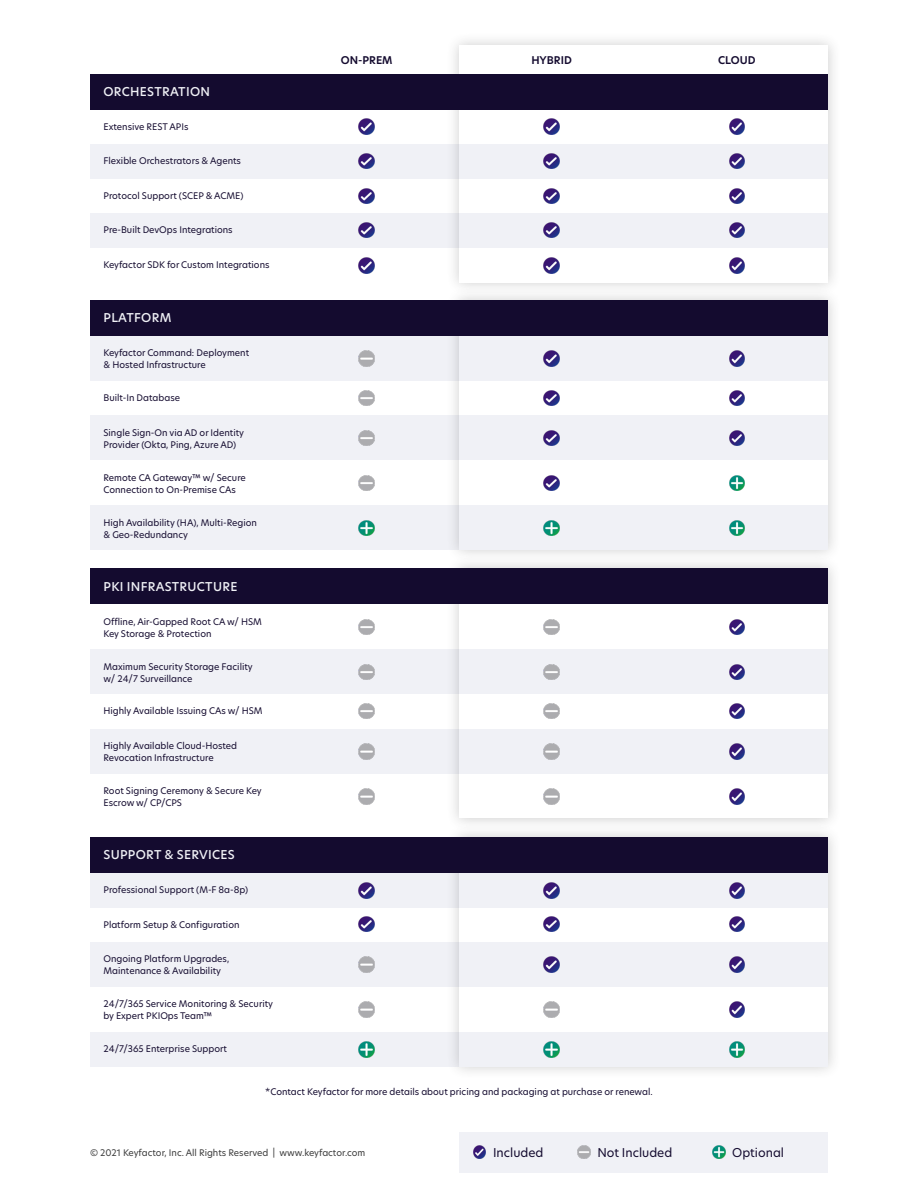
<style>
.page{position:relative;width:918px;height:1188px;background:#fff}
.page>*{position:absolute;margin:0;border:0;box-sizing:border-box;transform-origin:0 0}
.Body_5{font:500 12px "Hero New";letter-spacing:.025em;color:#f0f1f6}
.Body_5-2{font:12px "Hero New";color:#140b2f}
.Body_6{font:600 10.5px "Hero New";color:#140b2f}
.Body_Mini{font:9px/12px "Hero New";color:#140b2f}
.t1{font:9px "Hero New";color:#3c3c3c}
</style>
<div class="page">
<div style="left:90px;top:336px;width:369px;height:45px;background:#f0f1f6"></div>
<div style="left:90px;top:650px;width:369px;height:44px;background:#f0f1f6"></div>
<div style="left:90px;top:942px;width:369px;height:45px;background:#f0f1f6"></div>
<div style="left:90px;top:416px;width:369px;height:44px;background:#f0f1f6"></div>
<div style="left:90px;top:729px;width:369px;height:45px;background:#f0f1f6"></div>
<div style="left:90px;top:506px;width:369px;height:44px;background:#f0f1f6"></div>
<div style="left:90px;top:144px;width:369px;height:35px;background:#f0f1f6"></div>
<div style="left:90px;top:1032px;width:369px;height:35px;background:#f0f1f6"></div>
<div style="left:90px;top:873px;width:369px;height:35px;background:#f0f1f6"></div>
<div style="left:90px;top:213px;width:369px;height:35px;background:#f0f1f6"></div>
<div style="left:446px;top:32px;width:395px;height:263px;background:#3c3c3c;opacity:.25"></div>
<svg style="left:459px;top:45px;width:369px;height:237px"></svg>
<div style="left:446px;top:287px;width:395px;height:276px;background:#3c3c3c;opacity:.25"></div>
<svg style="left:459px;top:381px;width:369px;height:125px"></svg>
<div style="left:446px;top:555px;width:395px;height:277px;background:#3c3c3c;opacity:.25"></div>
<svg style="left:459px;top:604px;width:369px;height:214px"></svg>
<div style="left:446px;top:824px;width:395px;height:256px;background:#3c3c3c;opacity:.25"></div>
<svg style="left:459px;top:908px;width:369px;height:124px"></svg>
<div style="left:90px;top:74px;width:738px;height:36px;background:#140b2f"></div>
<div style="left:90px;top:837px;width:738px;height:36px;background:#140b2f"></div>
<div style="left:459px;top:144px;width:369px;height:35px;background:#f0f1f6"></div>
<div style="left:459px;top:213px;width:369px;height:35px;background:#f0f1f6"></div>
<div style="left:459px;top:336px;width:369px;height:45px;background:#f0f1f6"></div>
<div style="left:90px;top:300px;width:738px;height:36px;background:#140b2f"></div>
<div style="left:90px;top:568px;width:738px;height:36px;background:#140b2f"></div>
<div style="left:459px;top:416px;width:369px;height:44px;background:#f0f1f6"></div>
<div style="left:459px;top:506px;width:369px;height:44px;background:#f0f1f6"></div>
<div style="left:459px;top:650px;width:369px;height:44px;background:#f0f1f6"></div>
<div style="left:459px;top:729px;width:369px;height:45px;background:#f0f1f6"></div>
<div style="left:459px;top:942px;width:369px;height:45px;background:#f0f1f6"></div>
<div style="left:459px;top:1032px;width:369px;height:35px;background:#f0f1f6"></div>
<div style="left:459px;top:873px;width:369px;height:35px;background:#f0f1f6"></div>
<img style="left:359px;top:222px;width:16px;height:16px">
<img style="left:359px;top:390px;width:16px;height:16px">
<img style="left:359px;top:430px;width:16px;height:16px">
<img style="left:359px;top:475px;width:16px;height:16px">
<img style="left:359px;top:351px;width:16px;height:15px">
<img style="left:359px;top:619px;width:16px;height:16px">
<img style="left:359px;top:883px;width:16px;height:15px">
<img style="left:359px;top:916px;width:16px;height:16px">
<img style="left:359px;top:957px;width:16px;height:15px">
<img style="left:359px;top:1002px;width:16px;height:15px">
<img style="left:359px;top:1042px;width:16px;height:15px">
<img style="left:359px;top:664px;width:16px;height:16px">
<img style="left:359px;top:703px;width:16px;height:16px">
<img style="left:359px;top:744px;width:16px;height:15px">
<img style="left:359px;top:789px;width:16px;height:15px">
<img style="left:544px;top:619px;width:15px;height:16px">
<img style="left:544px;top:883px;width:15px;height:15px">
<img style="left:544px;top:916px;width:15px;height:16px">
<img style="left:544px;top:957px;width:15px;height:15px">
<img style="left:544px;top:1002px;width:15px;height:15px">
<img style="left:544px;top:1042px;width:15px;height:15px">
<img style="left:544px;top:664px;width:15px;height:16px">
<img style="left:544px;top:703px;width:15px;height:16px">
<img style="left:544px;top:744px;width:15px;height:15px">
<img style="left:544px;top:789px;width:15px;height:15px">
<img style="left:359px;top:520px;width:16px;height:16px">
<img style="left:544px;top:222px;width:15px;height:16px">
<img style="left:544px;top:390px;width:15px;height:16px">
<img style="left:544px;top:430px;width:15px;height:16px">
<img style="left:544px;top:475px;width:15px;height:16px">
<img style="left:544px;top:351px;width:15px;height:15px">
<img style="left:544px;top:520px;width:15px;height:16px">
<img style="left:729px;top:222px;width:16px;height:16px">
<img style="left:729px;top:390px;width:16px;height:16px">
<img style="left:729px;top:430px;width:16px;height:16px">
<img style="left:729px;top:475px;width:16px;height:16px">
<img style="left:729px;top:351px;width:16px;height:15px">
<img style="left:729px;top:619px;width:16px;height:16px">
<img style="left:729px;top:883px;width:16px;height:15px">
<img style="left:729px;top:916px;width:16px;height:16px">
<img style="left:729px;top:957px;width:16px;height:15px">
<img style="left:729px;top:1002px;width:16px;height:15px">
<img style="left:729px;top:1042px;width:16px;height:15px">
<img style="left:729px;top:664px;width:16px;height:16px">
<img style="left:729px;top:703px;width:16px;height:16px">
<img style="left:729px;top:744px;width:16px;height:15px">
<img style="left:729px;top:789px;width:16px;height:15px">
<img style="left:729px;top:520px;width:16px;height:16px">
<img style="left:359px;top:153px;width:16px;height:16px">
<img style="left:544px;top:153px;width:15px;height:16px">
<img style="left:729px;top:153px;width:16px;height:16px">
<img style="left:359px;top:118px;width:16px;height:16px">
<img style="left:544px;top:118px;width:15px;height:16px">
<img style="left:729px;top:118px;width:16px;height:16px">
<img style="left:359px;top:188px;width:16px;height:16px">
<img style="left:544px;top:188px;width:15px;height:16px">
<img style="left:729px;top:188px;width:16px;height:16px">
<img style="left:359px;top:258px;width:16px;height:15px">
<img style="left:544px;top:258px;width:15px;height:15px">
<img style="left:729px;top:258px;width:16px;height:15px">
<div style="left:459px;top:1132px;width:369px;height:41px;background:#f0f1f6"></div>
<p class="Body_5" style="left:104px;top:83px;width:108px">ORCHESTRATION</p>
<p class="Body_Mini" style="left:104px;top:120px;width:87px">Extensive REST APIs</p>
<p class="Body_Mini" style="left:104px;top:155px;width:139px">Flexible Orchestrators &amp; Agents</p>
<p class="Body_Mini" style="left:104px;top:189px;width:142px">Protocol Support (SCEP &amp; ACME)</p>
<p class="Body_Mini" style="left:104px;top:224px;width:131px">Pre-Built DevOps Integrations</p>
<p class="Body_Mini" style="left:104px;top:258px;width:168px">Keyfactor SDK for Custom Integrations</p>
<p class="Body_5" style="left:104px;top:310px;width:69px">PLATFORM</p>
<p class="Body_Mini" style="left:104px;top:347px;width:147px">Keyfactor Command: Deployment &amp; Hosted Infrastructure</p>
<p class="Body_Mini" style="left:104px;top:392px;width:78px">Built-In Database</p>
<p class="Body_Mini" style="left:104px;top:426px;width:142px">Single Sign-On via AD or Identity<br>Provider (Okta, Ping, Azure AD)</p>
<p class="Body_Mini" style="left:104px;top:471px;width:144px">Remote CA Gateway™ w/ Secure<br>Connection to On-Premise CAs</p>
<p class="Body_Mini" style="left:104px;top:516px;width:155px">High Availability (HA), Multi-Region &amp; Geo-Redundancy</p>
<p class="Body_5" style="left:104px;top:578px;width:135px">PKI INFRASTRUCTURE</p>
<p class="Body_Mini" style="left:104px;top:615px;width:160px">Offline, Air-Gapped Root CA w/ HSM<br>Key Storage &amp; Protection</p>
<p class="Body_Mini" style="left:104px;top:660px;width:151px">Maximum Security Storage Facility w/ 24/7 Surveillance</p>
<p class="Body_Mini" style="left:104px;top:705px;width:161px">Highly Available Issuing CAs w/ HSM</p>
<p class="Body_Mini" style="left:104px;top:740px;width:135px">Highly Available Cloud-Hosted<br>Revocation Infrastructure</p>
<p class="Body_Mini" style="left:104px;top:785px;width:160px">Root Signing Ceremony &amp; Secure Key<br>Escrow w/ CP/CPS</p>
<p class="Body_5" style="left:104px;top:847px;width:133px">SUPPORT &amp; SERVICES</p>
<p class="Body_Mini" style="left:104px;top:884px;width:146px">Professional Support (M-F 8a-8p)</p>
<p class="Body_Mini" style="left:104px;top:918px;width:138px">Platform Setup &amp; Configuration</p>
<p class="Body_Mini" style="left:104px;top:953px;width:127px">Ongoing Platform Upgrades,<br>Maintenance &amp; Availability</p>
<p class="Body_Mini" style="left:104px;top:998px;width:171px">24/7/365 Service Monitoring &amp; Security by Expert PKIOps Team™</p>
<p class="Body_Mini" style="left:104px;top:1043px;width:125px">24/7/365 Enterprise Support</p>
<p class="Body_6" style="left:341px;top:53px;width:53px">ON-PREM</p>
<p class="Body_6" style="left:531px;top:53px;width:42px">HYBRID</p>
<p class="Body_6" style="left:718px;top:53px;width:39px">CLOUD</p>
<p class="Body_Mini" style="left:265px;top:1085px;width:389px">*Contact Keyfactor for more details about pricing and packaging at purchase or renewal.</p>
<p class="t1" style="left:90px;top:1146px;width:277px">© 2021 Keyfactor, Inc. All Rights Reserved | www.keyfactor.com</p>
<p class="Body_5-2" style="left:493px;top:1144px;width:52px">Included</p>
<p class="Body_5-2" style="left:597px;top:1144px;width:76px">Not Included</p>
<p class="Body_5-2" style="left:732px;top:1144px;width:53px">Optional</p>
</div>
